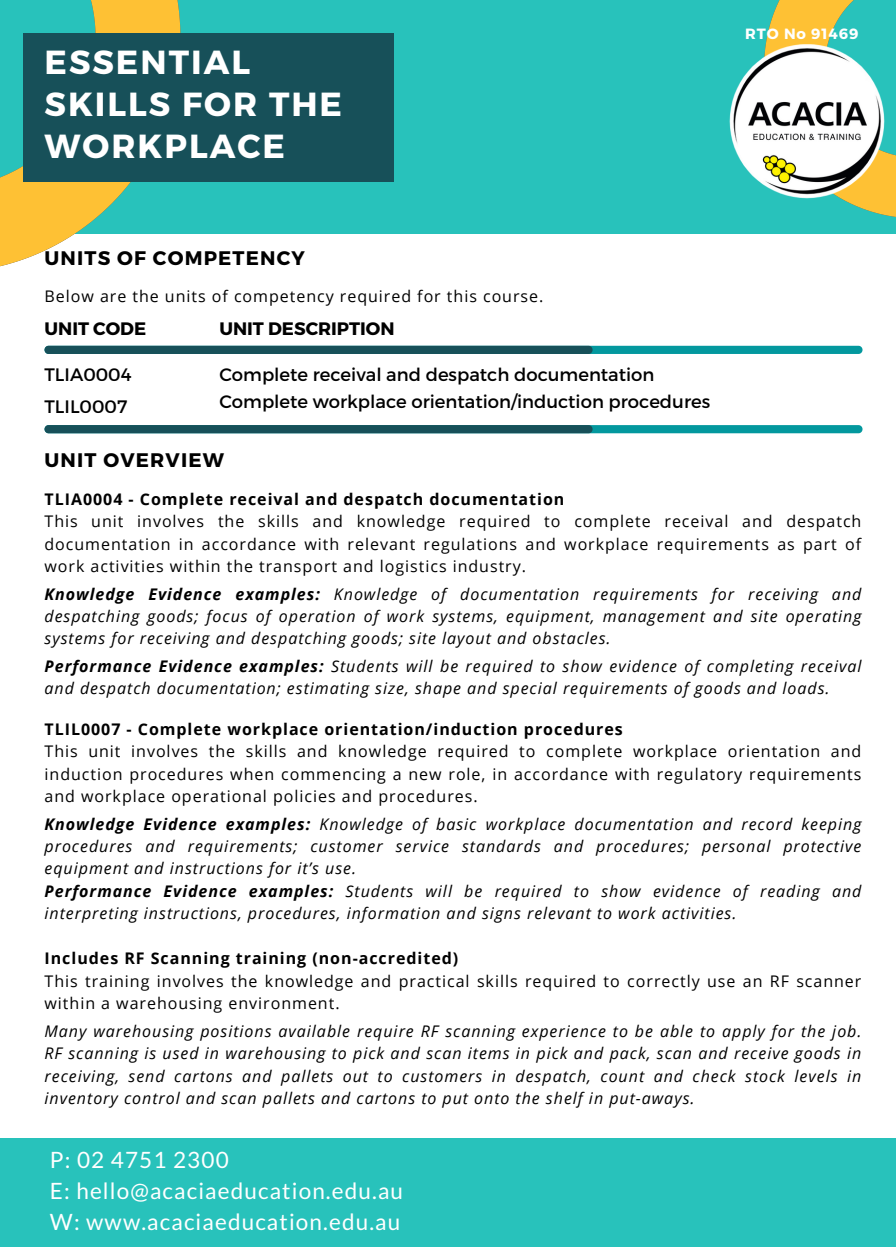
<style>
.page{position:relative;width:896px;height:1247px;background:#fff}
.page>*{position:absolute;margin:0;border:0;box-sizing:border-box;transform-origin:0 0}
.t1{font:700 33.4px/41.6px "Montserrat";letter-spacing:.06em;color:#fff}
.t2{font:22.6px "Lato";letter-spacing:.05em;color:#fff}
.t3{font:700 19.6px "Montserrat";letter-spacing:.06em;color:#000}
.t4{font:18px "Montserrat";color:#000}
.t5{font:700 18px "Montserrat";color:#000}
.t6{font:italic 16px/22.4px "Open Sans";letter-spacing:.06em;color:#000;text-align:justify}
.t7{font:16px/22.4px "Open Sans";letter-spacing:.06em;color:#000;text-align:justify}
.t8{font:700 16px "Open Sans";letter-spacing:.06em;color:#000}
.t9{font:700 14.8px "Montserrat";letter-spacing:.06em;color:#fff}
.s1{font-weight:700}
</style>
<div class="page">
<div style="left:0;top:0;width:896px;height:233px;background:#28c2bb"></div>
<svg style="left:0;top:0;width:267px;height:352px"></svg>
<div style="left:23px;top:33px;width:371px;height:149px;background:#175059"></div>
<svg style="left:713px;top:0;width:183px;height:234px"></svg>
<div style="left:0;top:1138px;width:896px;height:108px;background:#28c2bb"></div>
<img style="left:727px;top:42px;width:159px;height:158px;border-radius:50%">
<svg style="left:45px;top:346px;width:817px;height:8px"></svg>
<svg style="left:45px;top:425px;width:817px;height:8px"></svg>
<p class="t1" style="left:45px;top:40px;width:299px">ESSENTIAL<br>SKILLS FOR THE<br>WORKPLACE</p>
<p class="t9" style="left:745px;top:24px;width:115px">RTO No 91469</p>
<p class="t3" style="left:45px;top:245px;width:262px">UNITS OF COMPETENCY</p>
<p class="t7" style="left:45px;top:284px;width:500px">Below are the units of competency required for this course.</p>
<p class="t5" style="left:45px;top:317px;width:103px">UNIT CODE</p>
<p class="t4" style="left:45px;top:363px;width:88px">TLIA0004</p>
<p class="t4" style="left:45px;top:394px;width:84px">TLIL0007</p>
<p class="t5" style="left:219px;top:317px;width:177px">UNIT DESCRIPTION</p>
<p class="t4" style="left:219px;top:363px;width:436px">Complete receival and despatch documentation</p>
<p class="t4" style="left:219px;top:390px;width:492px">Complete workplace orientation/induction procedures</p>
<p class="t3" style="left:45px;top:448px;width:181px">UNIT OVERVIEW</p>
<p class="t8" style="left:45px;top:488px;width:521px">TLIA0004 - Complete receival and despatch documentation</p>
<p class="t7" style="left:45px;top:510px;width:818px">This unit involves the skills and knowledge required to complete receival and despatch documentation in accordance with relevant regulations and workplace requirements as part of work activities within the transport and logistics industry.</p>
<p class="t6" style="left:45px;top:582px;width:818px"><span class="s1">Knowledge Evidence examples:</span> Knowledge of documentation requirements for receiving and despatching goods; focus of operation of work systems, equipment, management and site operating systems for receiving and despatching goods; site layout and obstacles.</p>
<p class="t6" style="left:45px;top:654px;width:818px"><span class="s1">Performance Evidence examples:</span> Students will be required to show evidence of completing receival and despatch documentation; estimating size, shape and special requirements of goods and loads.</p>
<p class="t8" style="left:45px;top:718px;width:580px">TLIL0007 - Complete workplace orientation/induction procedures</p>
<p class="t7" style="left:45px;top:740px;width:818px">This unit involves the skills and knowledge required to complete workplace orientation and induction procedures when commencing a new role, in accordance with regulatory requirements and workplace operational policies and procedures.</p>
<p class="t6" style="left:45px;top:812px;width:818px"><span class="s1">Knowledge Evidence examples:</span> Knowledge of basic workplace documentation and record keeping procedures and requirements; customer service standards and procedures; personal protective equipment and instructions for it’s use.</p>
<p class="t6" style="left:45px;top:879px;width:818px"><span class="s1">Performance Evidence examples:</span> Students will be required to show evidence of reading and interpreting instructions, procedures, information and signs relevant to work activities.</p>
<p class="t8" style="left:45px;top:947px;width:415px">Includes RF Scanning training (non-accredited)</p>
<p class="t7" style="left:45px;top:969px;width:818px">This training involves the knowledge and practical skills required to correctly use an RF scanner within a warehousing environment.</p>
<p class="t6" style="left:45px;top:1019px;width:818px">Many warehousing positions available require RF scanning experience to be able to apply for the job.<br>RF scanning is used in warehousing to pick and scan items in pick and pack, scan and receive goods in receiving, send cartons and pallets out to customers in despatch, count and check stock levels in inventory control and scan pallets and cartons to put onto the shelf in put-aways.</p>
<p class="t2" style="left:50px;top:1146px;width:180px">P: 02 4751 2300</p>
<p class="t2" style="left:50px;top:1177px;width:354px">E: hello@acaciaeducation.edu.au</p>
<p class="t2" style="left:50px;top:1208px;width:352px">W: www.acaciaeducation.edu.au</p>
</div>
